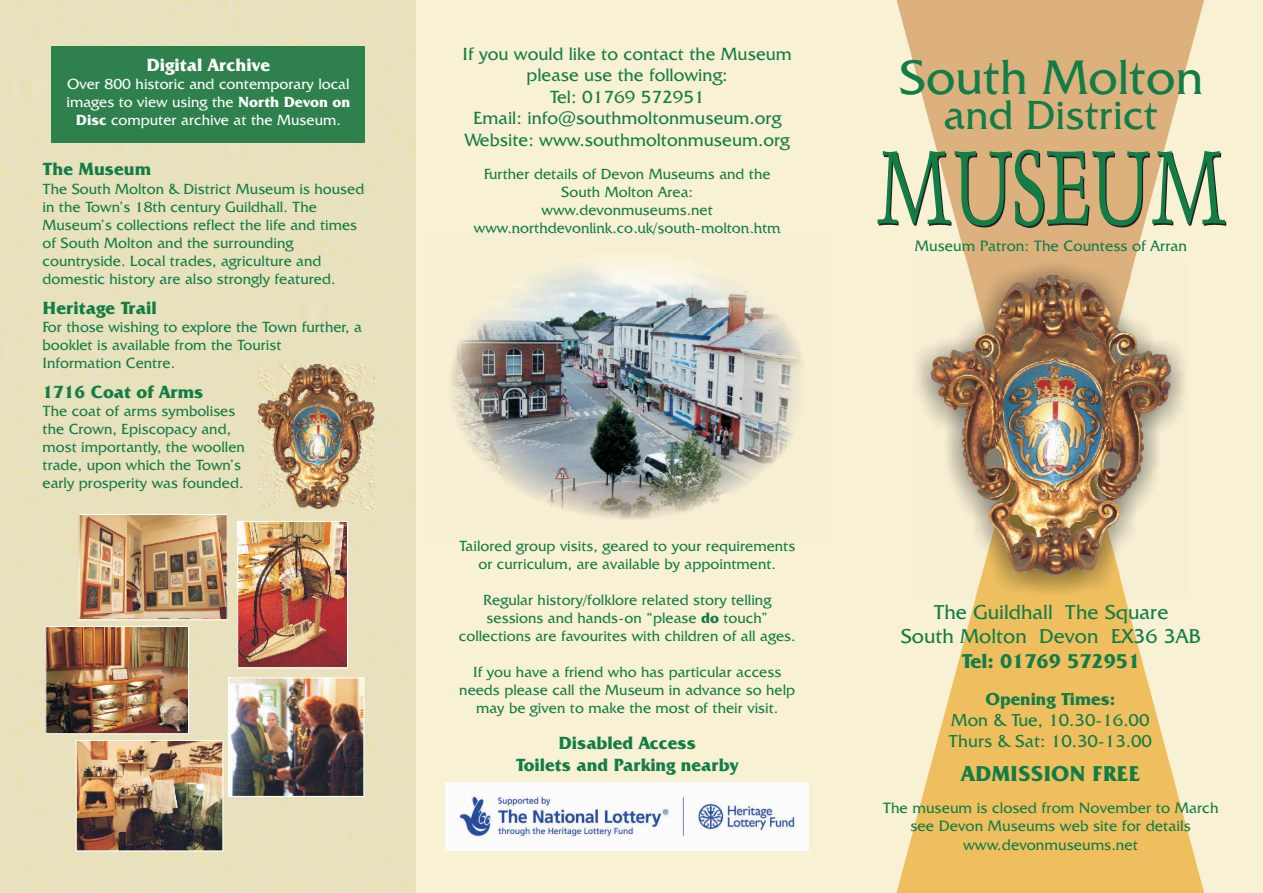
<style>
.page{position:relative;width:1263px;height:893px;background:#e8e1bd}
.page>*{position:absolute;margin:0;border:0;box-sizing:border-box;transform-origin:0 0}
.t1{font:119.55px "Dauphin";color:#127d46;scale:.72 1}
.t2{font:49.35px "Friz Quadrata IT Cby BT";color:#127d46}
.t3{font:41.4px "Friz Quadrata IT Cby BT";color:#127d46}
.t4{font:700 21.9px "Friz Quadrata IT Cby BT";color:#127d46}
.t5{font:20.55px/24.6px "Friz Quadrata IT Cby BT";color:#127d46;text-align:center}
.t6{font:700 20.55px "Friz Quadrata IT Cby BT";color:#127d46}
.t7{font:18px/21.6px "Friz Quadrata IT Cby BT";color:#127d46;text-align:center}
.t8{font:700 18px/21.5px "Friz Quadrata IT Cby BT";color:#127d46;text-align:center}
.t9{font:700 18px "Friz Quadrata IT Cby BT";color:#fff}
.t10{font:17.7px/21.1px "Friz Quadrata IT Cby BT";color:#127d46}
.t11{font:700 17.7px "Friz Quadrata IT Cby BT";color:#127d46}
.t12{font:15.3px/18.3px "Friz Quadrata IT Cby BT";color:#127d46;text-align:center}
.t13{font:15px/18px "Friz Quadrata IT Cby BT";color:#127d46;text-align:center}
.t14{font:15px/18px "Friz Quadrata IT Cby BT";color:#fff;text-align:center}
.s1{font-weight:700}
</style>
<div class="page">
<div style="left:417px;top:0;width:846px;height:893px;background:#f9f1d4"></div>
<svg style="left:896px;top:0;width:308px;height:262px;fill:#ddb17e"></svg>
<svg style="left:896px;top:598px;width:308px;height:295px;fill:#efbf5f"></svg>
<img style="left:446px;top:782px;width:363px;height:68px">
<img style="left:47px;top:628px;width:140px;height:104px">
<img style="left:80px;top:516px;width:146px;height:102px">
<img style="left:230px;top:679px;width:132px;height:116px">
<img style="left:239px;top:523px;width:107px;height:143px">
<img style="left:78px;top:742px;width:143px;height:107px">
<div style="left:52px;top:47px;width:313px;height:96px;background:#2e814d"></div>
<img style="left:450px;top:232px;width:352px;height:288px">
<img style="left:916px;top:262px;width:269px;height:336px">
<img style="left:930px;top:275px;width:240px;height:301px">
<img style="left:259px;top:365px;width:115px;height:144px">
<div style="left:78px;top:514px;width:150px;height:106px;border:1px solid #fff"></div>
<div style="left:45px;top:626px;width:144px;height:108px;border:1px solid #fff"></div>
<div style="left:76px;top:740px;width:147px;height:111px;border:1px solid #fff"></div>
<div style="left:228px;top:677px;width:136px;height:120px;border:1px solid #fff"></div>
<div style="left:237px;top:521px;width:111px;height:147px;border:1px solid #fff"></div>
<p class="t9" style="left:147px;top:57px;width:125px">Digital Archive</p>
<p class="t14" style="left:66px;top:76px;width:285px">Over 800 historic and contemporary local images to view using the <span class="s1">North Devon on<br>Disc</span> computer archive at the Museum.</p>
<p class="t8" style="left:43px;top:160px;width:110px">The Museum</p>
<p class="t13" style="left:43px;top:181px;width:323px;text-align:left">The South Molton &amp; District Museum is housed in the Town’s 18th century Guildhall. The Museum’s collections reflect the life and times of South Molton and the surrounding countryside. Local trades, agriculture and domestic history are also strongly featured.</p>
<p class="t8" style="left:43px;top:298px;width:116px">Heritage Trail</p>
<p class="t13" style="left:43px;top:319px;width:321px;text-align:left">For those wishing to explore the Town further, a booklet is available from the Tourist<br>Information Centre.</p>
<p class="t8" style="left:43px;top:382px;width:162px">1716 Coat of Arms</p>
<p class="t13" style="left:43px;top:404px;width:204px;text-align:left">The coat of arms symbolises the Crown, Episcopacy and, most importantly, the woollen trade, upon which the Town’s early prosperity was founded.</p>
<p class="t7" style="left:463px;top:44px;width:331px">If you would like to contact the Museum please use the following:<br>Tel: 01769 572951<br>Email: info@southmoltonmuseum.org<br>Website: www.southmoltonmuseum.org</p>
<p class="t13" style="left:474px;top:166px;width:308px">Further details of Devon Museums and the<br>South Molton Area: www.devonmuseums.net www.northdevonlink.co.uk/south-molton.htm</p>
<h2 class="t2" style="left:899px;top:57px;width:306px">South Molton</h2>
<h3 class="t3" style="left:944px;top:98px;width:216px">and District</h3>
<h1 class="t1" style="left:876px;top:140px;width:490px">MUSEUM</h1>
<p class="t12" style="left:915px;top:238px;width:274px">Museum Patron: The Countess of Arran</p>
<p class="t13" style="left:459px;top:538px;width:338px">Tailored group visits, geared to your requirements or curriculum, are available by appointment.</p>
<p class="t13" style="left:459px;top:592px;width:338px">Regular history/folklore related story telling sessions and hands-on “please <span class="s1">do</span> touch” collections are favourites with children of all ages.</p>
<p class="t13" style="left:459px;top:664px;width:337px">If you have a friend who has particular access needs please call the Museum in advance so help may be given to make the most of their visit.</p>
<p class="t8" style="left:516px;top:734px;width:224px">Disabled Access<br>Toilets and Parking nearby</p>
<h3 class="t5" style="left:901px;top:601px;width:302px">The Guildhall The Square<br>South Molton Devon EX36 3AB</h3>
<h3 class="t6" style="left:961px;top:652px;width:180px">Tel: 01769 572951</h3>
<p class="t11" style="left:985px;top:691px;width:131px">Opening Times:</p>
<p class="t10" style="left:949px;top:711px;width:205px">Mon &amp; Tue, 10.30-16.00<br>Thurs &amp; Sat: 10.30-13.00</p>
<h3 class="t4" style="left:961px;top:765px;width:181px">ADMISSION FREE</h3>
<p class="t12" style="left:883px;top:800px;width:337px">The museum is closed from November to March see Devon Museums web site for details www.devonmuseums.net</p>
</div>
